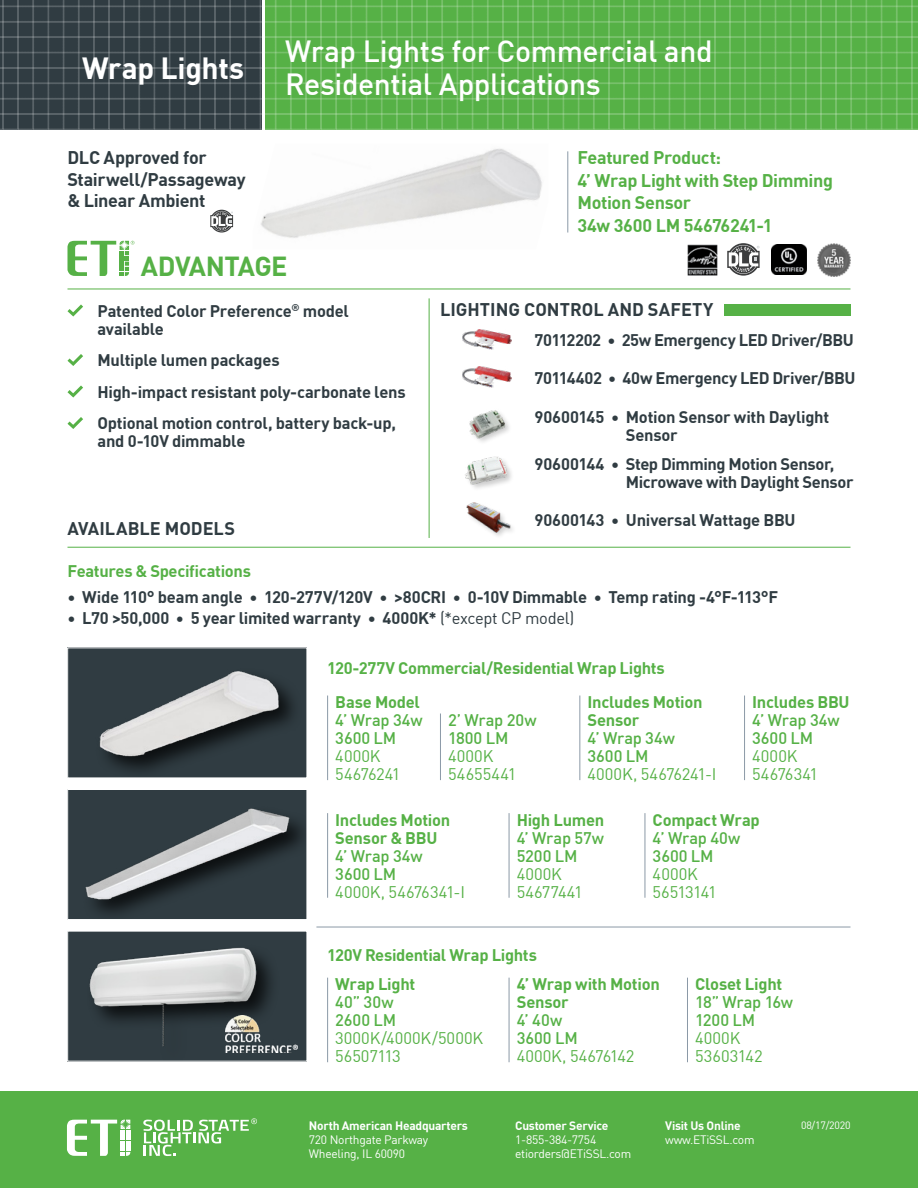
<style>
.page{position:relative;width:918px;height:1188px;background:#fff}
.page>*{position:absolute;margin:0;border:0;box-sizing:border-box;transform-origin:0 0}
.t1{font:500 30px/33px "DINOT";letter-spacing:-.015em;color:#fff}
.t2{font:700 30px "DINOT";letter-spacing:-.015em;color:#fff}
.t3{font:700 27px "DINOT";letter-spacing:-.025em;color:#56b146}
.t4{font:700 18px/21.6px "DINOT";letter-spacing:-.005em;color:#303c42}
.t5{font:700 18px/22.5px "DINOT";letter-spacing:-.02em;color:#56b146}
.t6{font:700 16.5px/18px "DINOT";letter-spacing:-.015em;color:#303c42}
.t7{font:700 16.5px/18px "DINOT";letter-spacing:-.015em;color:#56b146}
.t8{font:16.5px/18px "DINOT";color:#56b146}
.t9{font:500 16.5px/18px "DINOT";letter-spacing:-.005em;color:#56b146}
.t10{font:12px/14.4px "DINOT";letter-spacing:-.02em;color:#fff}
.t11{font:700 12px "DINOT";letter-spacing:-.02em;color:#fff}
.t12{font:10.5px "DINOT";letter-spacing:-.02em;color:#fff}
.s1{font-weight:400}
</style>
<div class="page">
<svg style="left:0;top:0;width:918px;height:130px;background:#54954e"></svg>
<div style="left:0;top:1092px;width:918px;height:96px;background:#56b146"></div>
<svg style="left:67px;top:1120px;width:63px;height:36px"></svg>
<svg style="left:143px;top:1118px;width:114px;height:38px"></svg>
<img style="left:818px;top:243px;width:32px;height:33px">
<svg style="left:727px;top:243px;width:33px;height:33px"></svg>
<hr style="left:567px;top:151px;width:1px;height:82px;background:#8b99a7">
<svg style="left:67px;top:304px;width:16px;height:13px"></svg>
<svg style="left:67px;top:354px;width:16px;height:12px"></svg>
<svg style="left:67px;top:385px;width:16px;height:13px"></svg>
<svg style="left:67px;top:417px;width:16px;height:12px"></svg>
<hr style="left:68px;top:547px;width:782px;height:1px;background:#56b146">
<hr style="left:327px;top:696px;width:1px;height:84px;background:#8b99a7">
<hr style="left:327px;top:978px;width:1px;height:84px;background:#8b99a7">
<hr style="left:509px;top:978px;width:1px;height:84px;background:#8b99a7">
<hr style="left:687px;top:978px;width:1px;height:84px;background:#8b99a7">
<hr style="left:579px;top:696px;width:1px;height:84px;background:#8b99a7">
<hr style="left:744px;top:696px;width:1px;height:84px;background:#8b99a7">
<hr style="left:327px;top:813px;width:1px;height:85px;background:#8b99a7">
<hr style="left:509px;top:813px;width:1px;height:85px;background:#8b99a7">
<hr style="left:645px;top:813px;width:1px;height:85px;background:#8b99a7">
<hr style="left:440px;top:714px;width:1px;height:66px;background:#8b99a7">
<hr style="left:316px;top:927px;width:534px;height:1px;background:#8b99a7">
<img style="left:261px;top:148px;width:281px;height:90px">
<div style="left:68px;top:648px;width:239px;height:130px;background:#303c42"></div>
<div style="left:96px;top:667px;width:207px;height:111px;background:#000;opacity:.75"></div>
<img style="left:96px;top:669px;width:198px;height:88px">
<div style="left:68px;top:790px;width:239px;height:130px;background:#303c42"></div>
<div style="left:82px;top:806px;width:225px;height:114px;background:#000;opacity:.75"></div>
<img style="left:85px;top:807px;width:204px;height:95px">
<div style="left:68px;top:789px;width:239px;height:131px;border:1px solid #fff"></div>
<div style="left:68px;top:931px;width:239px;height:130px;background:#303c42"></div>
<div style="left:86px;top:944px;width:194px;height:117px;background:#000;opacity:.75"></div>
<img style="left:90px;top:944px;width:167px;height:105px">
<img style="left:226px;top:1015px;width:71px;height:38px">
<img style="left:469px;top:410px;width:39px;height:30px">
<div style="left:465px;top:456px;width:50px;height:36px;background:#000;opacity:.2"></div>
<img style="left:465px;top:456px;width:50px;height:30px">
<div style="left:466px;top:501px;width:51px;height:39px;background:#000;opacity:.2"></div>
<img style="left:467px;top:503px;width:43px;height:29px">
<hr style="left:68px;top:289px;width:782px;height:1px;background:#56b146">
<svg style="left:68px;top:241px;width:66px;height:35px"></svg>
<div style="left:724px;top:304px;width:126px;height:11px;background:#56b146"></div>
<hr style="left:429px;top:298px;width:1px;height:240px;background:#56b146">
<img style="left:462px;top:329px;width:50px;height:21px">
<img style="left:462px;top:367px;width:50px;height:20px">
<img style="left:772px;top:245px;width:34px;height:30px">
<svg style="left:210px;top:210px;width:23px;height:23px"></svg>
<img style="left:687px;top:244px;width:31px;height:31px">
<h1 class="t2" style="left:82px;top:45px;width:164px">Wrap Lights</h1>
<p class="t4" style="left:68px;top:145px;width:180px">DLC Approved for<br>Stairwell/Passageway &amp; Linear Ambient</p>
<h1 class="t1" style="left:285px;top:32px;width:429px">Wrap Lights for Commercial and<br>Residential Applications</h1>
<p class="t5" style="left:577px;top:145px;width:257px">Featured Product:<br>4’ Wrap Light with Step Dimming<br>Motion Sensor<br>34w 3600 LM 54676241-1</p>
<h2 class="t3" style="left:141px;top:245px;width:148px">ADVANTAGE</h2>
<p class="t6" style="left:97px;top:300px;width:253px">Patented Color Preference<sup>®</sup> model available</p>
<p class="t6" style="left:97px;top:343px;width:310px;line-height:31.5px">Multiple lumen packages<br>High-impact resistant poly-carbonate lens<br>Optional motion control, battery back-up,</p>
<p class="t6" style="left:97px;top:431px;width:149px">and 0-10V dimmable</p>
<p class="t4" style="left:68px;top:516px;width:169px">AVAILABLE MODELS</p>
<p class="t7" style="left:68px;top:560px;width:185px">Features &amp; Specifications</p>
<p class="t4" style="left:440px;top:298px;width:275px">LIGHTING CONTROL AND SAFETY</p>
<p class="t6" style="left:535px;top:330px;width:321px">70112202 • 25w Emergency LED Driver/BBU</p>
<p class="t6" style="left:535px;top:368px;width:322px">70114402 • 40w Emergency LED Driver/BBU</p>
<p class="t6" style="left:626px;top:406px;width:205px;text-indent:-91px">90600145 • Motion Sensor with Daylight<br>Sensor</p>
<p class="t6" style="left:626px;top:453px;width:229px;text-indent:-91px">90600144 • Step Dimming Motion Sensor,<br>Microwave with Daylight Sensor</p>
<p class="t6" style="left:535px;top:509px;width:263px">90600143 • Universal Wattage BBU</p>
<p class="t6" style="left:68px;top:587px;width:712px">• Wide 110° beam angle • 120-277V/120V • &gt;80CRI • 0-10V Dimmable • Temp rating -4°F-113°F</p>
<p class="t6" style="left:68px;top:608px;width:508px">• L70 &gt;50,000 • 5 year limited warranty • 4000K* <span class="s1">(*except CP model)</span></p>
<p class="t7" style="left:327px;top:657px;width:339px">120-277V Commercial/Residential Wrap Lights</p>
<p class="t7" style="left:335px;top:692px;width:86px">Base Model</p>
<p class="t9" style="left:335px;top:710px;width:89px">4’ Wrap 34w<br>3600 LM</p>
<p class="t8" style="left:335px;top:746px;width:67px">4000K<br>54676241</p>
<p class="t9" style="left:448px;top:710px;width:90px">2’ Wrap 20w<br>1800 LM</p>
<p class="t8" style="left:448px;top:746px;width:70px">4000K<br>54655441</p>
<p class="t7" style="left:588px;top:692px;width:117px">Includes Motion<br>Sensor</p>
<p class="t9" style="left:588px;top:728px;width:89px">4’ Wrap 34w<br>3600 LM</p>
<p class="t8" style="left:588px;top:764px;width:130px">4000K, 54676241-I</p>
<p class="t7" style="left:752px;top:692px;width:99px">Includes BBU</p>
<p class="t9" style="left:752px;top:710px;width:89px">4’ Wrap 34w<br>3600 LM</p>
<p class="t8" style="left:752px;top:746px;width:68px">4000K<br>54676341</p>
<p class="t7" style="left:335px;top:809px;width:117px">Includes Motion<br>Sensor &amp; BBU</p>
<p class="t9" style="left:335px;top:845px;width:89px">4’ Wrap 34w<br>3600 LM</p>
<p class="t8" style="left:335px;top:881px;width:131px">4000K, 54676341-I</p>
<p class="t7" style="left:517px;top:809px;width:89px">High Lumen</p>
<p class="t9" style="left:517px;top:827px;width:89px">4’ Wrap 57w<br>5200 LM</p>
<p class="t8" style="left:517px;top:863px;width:68px">4000K<br>54677441</p>
<p class="t7" style="left:327px;top:944px;width:211px">120V Residential Wrap Lights</p>
<p class="t7" style="left:653px;top:809px;width:109px">Compact Wrap</p>
<p class="t9" style="left:653px;top:827px;width:89px">4’ Wrap 40w<br>3600 LM</p>
<p class="t8" style="left:653px;top:863px;width:66px">4000K<br>56513141</p>
<p class="t7" style="left:335px;top:974px;width:82px">Wrap Light</p>
<p class="t9" style="left:335px;top:992px;width:62px">40” 30w<br>2600 LM</p>
<p class="t8" style="left:335px;top:1028px;width:149px">3000K/4000K/5000K<br>56507113</p>
<p class="t11" style="left:309px;top:1116px;width:161px">North American Headquarters</p>
<p class="t10" style="left:309px;top:1132px;width:121px">720 Northgate Parkway<br>Wheeling, IL 60090</p>
<p class="t7" style="left:517px;top:974px;width:145px">4’ Wrap with Motion<br>Sensor</p>
<p class="t9" style="left:517px;top:1010px;width:63px">4’ 40w<br>3600 LM</p>
<p class="t8" style="left:517px;top:1046px;width:119px">4000K, 54676142</p>
<p class="t7" style="left:695px;top:974px;width:89px">Closet Light</p>
<p class="t9" style="left:695px;top:992px;width:100px">18” Wrap 16w<br>1200 LM</p>
<p class="t8" style="left:695px;top:1028px;width:69px">4000K<br>53603142</p>
<p class="t11" style="left:515px;top:1116px;width:95px">Customer Service</p>
<p class="t10" style="left:515px;top:1132px;width:118px">1-855-384-7754 etiorders@ETiSSL.com</p>
<p class="t11" style="left:665px;top:1116px;width:77px">Visit Us Online</p>
<p class="t10" style="left:665px;top:1132px;width:91px">www.ETiSSL.com</p>
<p class="t12" style="left:801px;top:1117px;width:51px">08/17/2020</p>
</div>
